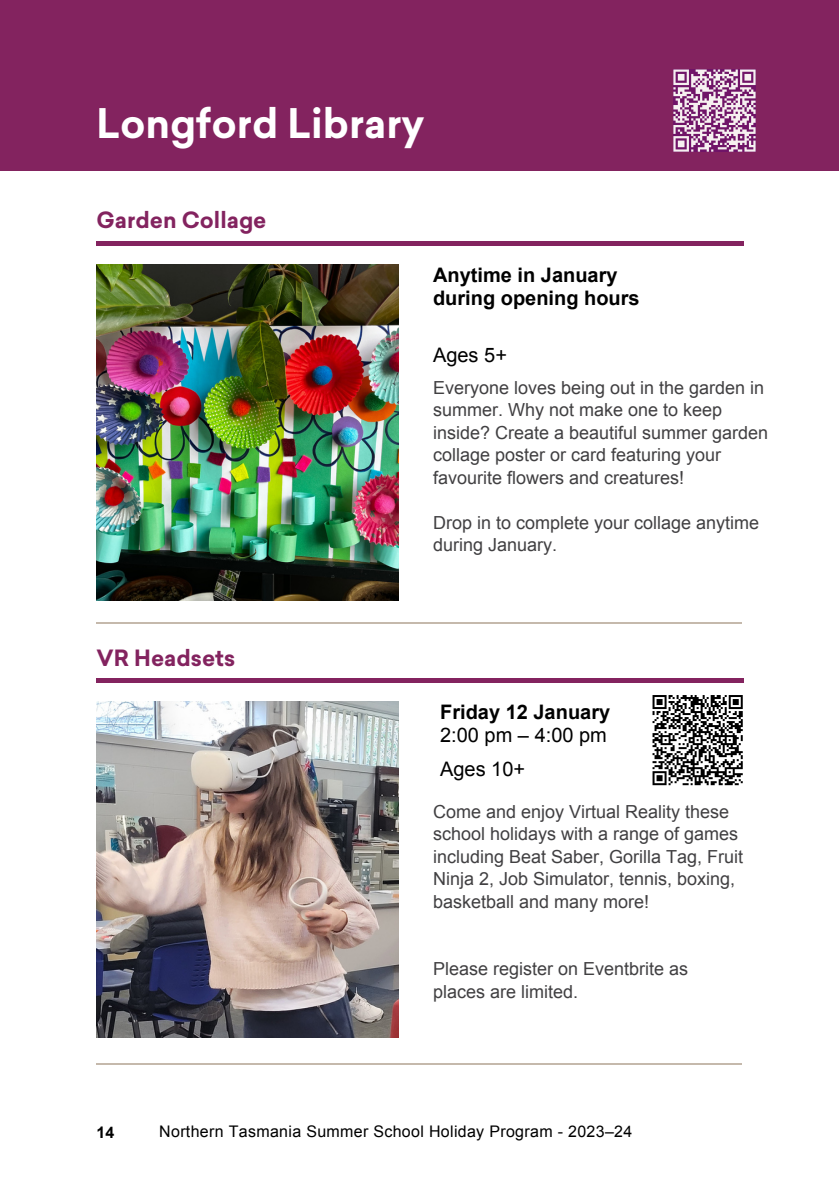
<style>
.page{position:relative;width:839px;height:1191px;background:#fff}
.page>*{position:absolute;margin:0;border:0;box-sizing:border-box;transform-origin:0 0}
.t1{font:700 40px "Sailec";color:#fff}
.t2{font:700 22px "Sailec";color:#83235f}
.t3{font:700 20px/22.4px "Arial";color:#000}
.t4{font:20px "Arial";color:#000}
.t5{font:18px/22.4px "Arial";color:#414042}
.t6{font:16px "Arial";letter-spacing:.02em;color:#000}
.t7{font:700 16px "Arial";color:#000}
</style>
<div class="page">
<hr style="left:96px;top:241px;width:344px;height:4px;background:#83235f">
<hr style="left:440px;top:241px;width:303px;height:4px;background:#83235f">
<hr style="left:96px;top:679px;width:344px;height:4px;background:#83235f">
<hr style="left:440px;top:679px;width:303px;height:4px;background:#83235f">
<div style="left:0;top:0;width:838px;height:170px;background:#83235f"></div>
<hr style="left:96px;top:1063px;width:646px;height:2px;background:#c5b9ac">
<hr style="left:96px;top:622px;width:646px;height:2px;background:#c5b9ac">
<img style="left:96px;top:264px;width:302px;height:336px">
<img style="left:96px;top:702px;width:302px;height:336px">
<svg style="left:673px;top:70px;width:82px;height:82px"></svg>
<svg style="left:652px;top:695px;width:90px;height:90px"></svg>
<p class="t1" style="left:96px;top:108px;width:329px">Longford Library</p>
<p class="t2" style="left:96px;top:212px;width:171px">Garden Collage</p>
<p class="t2" style="left:96px;top:649px;width:140px">VR Headsets</p>
<p class="t3" style="left:433px;top:264px;width:208px">Anytime in January during opening hours</p>
<p class="t4" style="left:433px;top:343px;width:75px">Ages 5+</p>
<p class="t5" style="left:433px;top:376px;width:336px">Everyone loves being out in the garden in summer. Why not make one to keep inside? Create a beautiful summer garden collage poster or card featuring your favourite flowers and creatures!</p>
<p class="t5" style="left:433px;top:511px;width:327px">Drop in to complete your collage anytime during January.</p>
<p class="t3" style="left:440px;top:701px;width:172px">Friday 12 January</p>
<p class="t4" style="left:440px;top:724px;width:168px">2:00 pm – 4:00 pm</p>
<p class="t4" style="left:440px;top:758px;width:87px">Ages 10+</p>
<p class="t5" style="left:433px;top:800px;width:311px">Come and enjoy Virtual Reality these school holidays with a range of games including Beat Saber, Gorilla Tag, Fruit Ninja 2, Job Simulator, tennis, boxing, basketball and many more!</p>
<p class="t5" style="left:433px;top:958px;width:256px">Please register on Eventbrite as</p>
<p class="t5" style="left:433px;top:980px;width:146px">places are limited.</p>
<p class="t7" style="left:96px;top:1123px;width:20px">14</p>
<p class="t6" style="left:159px;top:1122px;width:474px">Northern Tasmania Summer School Holiday Program - 2023–24</p>
</div>
